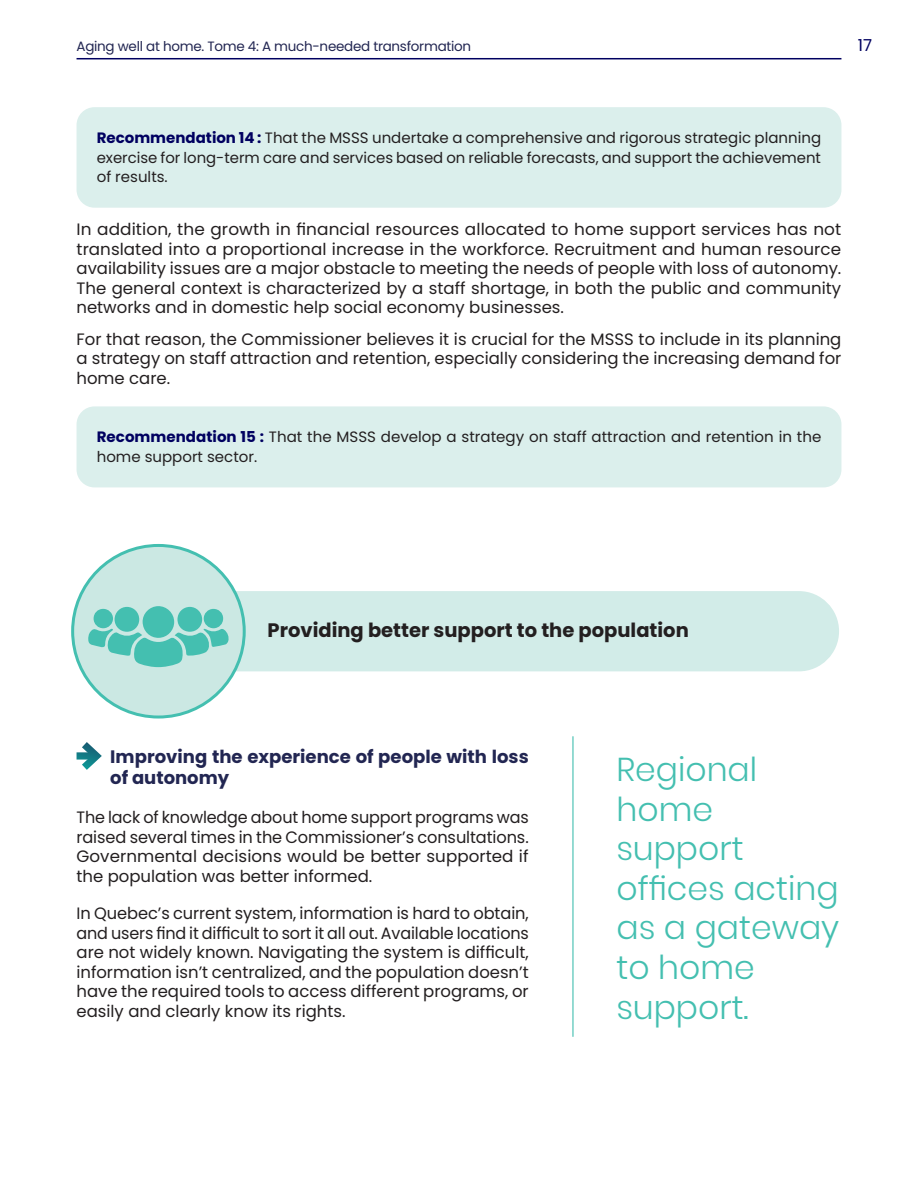
<style>
.page{position:relative;width:918px;height:1188px;background:#fff}
.page>*{position:absolute;margin:0;border:0;box-sizing:border-box;transform-origin:0 0}
.paragraph{font:300 33px/39.6px "Poppins";color:#44bfb0}
.Titre_niveau_3{font:700 19.5px "Poppins";color:#231f20}
.Titre_Niveau_4{font:700 18px/21px "Poppins";color:#222652}
.Normal_wrd_1{font:16.5px/19.5px "Poppins";color:#231f20;text-align:justify}
.Texte_principal{font:16.5px/19.5px "Poppins";color:#231f20;text-align:justify}
.t1{font:16.5px "Poppins";color:#000060}
.Normal_wrd_1-2{font:15px/19.5px "Poppins";color:#231f20;text-align:justify}
.t2{font:13.5px "Poppins";letter-spacing:-.02em;color:#222652}
.s1{font-weight:700;color:#000060}
</style>
<div class="page">
<hr style="left:77px;top:58px;width:764px;height:1px;background:#000060">
<div style="left:77px;top:107px;width:764px;height:101px;background:#dbefec;border-radius:18px"></div>
<div style="left:77px;top:406px;width:764px;height:81px;background:#dbefec;border-radius:18px"></div>
<svg style="left:76px;top:742px;width:26px;height:28px"></svg>
<hr style="left:572px;top:736px;width:2px;height:301px;background:#44bfb0">
<div style="left:234px;top:591px;width:605px;height:80px;background:#d2ece8"></div>
<div style="left:73px;top:545px;width:171px;height:172px;background:#cbe8e3;border-radius:50%"></div>
<div style="left:142px;top:606px;width:32px;height:32px;background:#44bfb0;border-radius:50%"></div>
<div style="left:177px;top:607px;width:25px;height:25px;background:#44bfb0;border-radius:50%"></div>
<div style="left:115px;top:607px;width:24px;height:25px;background:#44bfb0;border-radius:50%"></div>
<div style="left:94px;top:609px;width:19px;height:19px;background:#44bfb0;border-radius:50%"></div>
<div style="left:204px;top:609px;width:19px;height:19px;background:#44bfb0;border-radius:50%"></div>
<svg style="left:88px;top:629px;width:141px;height:38px"></svg>
<p class="t2" style="left:77px;top:39px;width:396px">Aging well at home. Tome 4: A much-needed transformation</p>
<p class="t1" style="left:858px;top:36px;width:16px">17</p>
<p class="Normal_wrd_1-2" style="left:97px;top:128px;width:726px"><span class="s1">Recommendation 14 :</span> That the MSSS undertake a comprehensive and rigorous strategic planning exercise for long-term care and services based on reliable forecasts, and support the achievement of results.</p>
<p class="Normal_wrd_1" style="left:77px;top:220px;width:766px">In addition, the growth in financial resources allocated to home support services has not translated into a proportional increase in the workforce. Recruitment and human resource availability issues are a major obstacle to meeting the needs of people with loss of autonomy.<br>The general context is characterized by a staff shortage, in both the public and community networks and in domestic help social economy businesses.</p>
<p class="Normal_wrd_1" style="left:77px;top:329px;width:766px">For that reason, the Commissioner believes it is crucial for the MSSS to include in its planning a strategy on staff attraction and retention, especially considering the increasing demand for home care.</p>
<p class="Normal_wrd_1-2" style="left:97px;top:428px;width:726px"><span class="s1">Recommendation 15 :</span> That the MSSS develop a strategy on staff attraction and retention in the home support sector.</p>
<p class="Titre_niveau_3" style="left:268px;top:619px;width:423px">Providing better support to the population</p>
<p class="Titre_Niveau_4" style="left:110px;top:746px;width:420px">Improving the experience of people with loss of autonomy</p>
<p class="Texte_principal" style="left:77px;top:808px;width:454px">The lack of knowledge about home support programs was raised several times in the Commissioner’s consultations.<br>Governmental decisions would be better supported if the population was better informed.</p>
<p class="Texte_principal" style="left:77px;top:904px;width:454px">In Quebec’s current system, information is hard to obtain, and users find it difficult to sort it all out. Available locations are not widely known. Navigating the system is difficult, information isn’t centralized, and the population doesn’t have the required tools to access different programs, or easily and clearly know its rights.</p>
<p class="paragraph" style="left:616px;top:750px;width:224px">Regional home support offices acting as a gateway to home support.</p>
</div>
